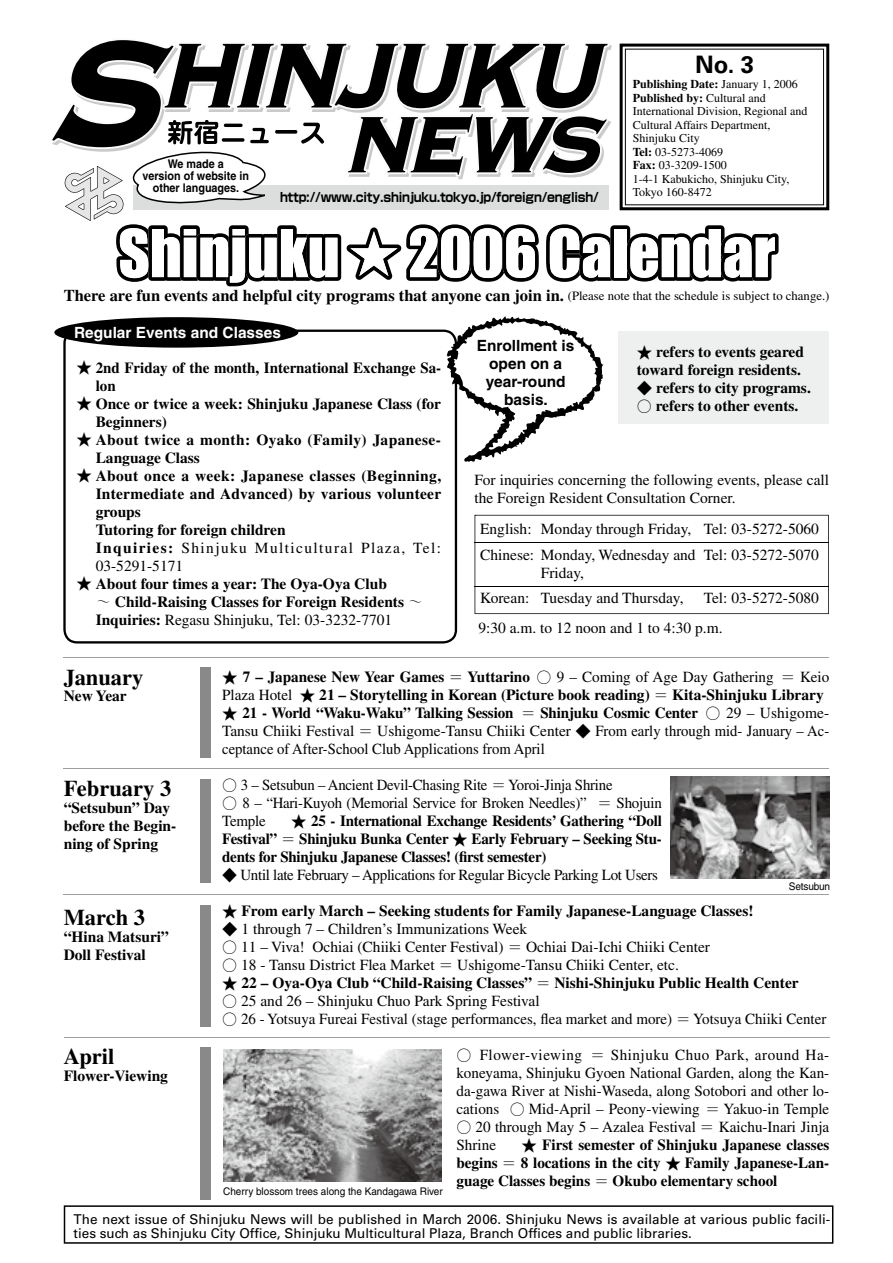
<style>
.page{position:relative;width:893px;height:1263px;background:#fff}
.page>*{position:absolute;margin:0;border:0;box-sizing:border-box;transform-origin:0 0}
.t1{font:700 24px "Univers";color:#000}
.t2{font:700 22.5px "Times";color:#000}
.t3{font:700 16.5px "Times";color:#000}
.t4{font:700 15.45px/18px "Times";color:#000}
.t5{font:15.45px/18px "Times";color:#000}
.t6{font:15.45px/18px "Times";color:#000;scale:.96 1}
.t7{font:15.45px "Times";letter-spacing:-.02em;color:#000}
.t8{font:700 15.45px/18px "Times";letter-spacing:.025em;color:#000}
.t9{font:700 15.45px/18px "Helvetica";color:#000;text-align:center}
.t10{font:700 15.45px "Helvetica";color:#fff}
.t11{font:13.5px/14.2px "Univers";color:#000}
.t12{font:700 12.75px "Shin Go";letter-spacing:-.02em;color:#000;scale:.9 1}
.t13{font:12px/13.5px "Times";color:#000}
.t14{font:700 12px/12px "Helvetica";color:#000;text-align:center;scale:.9 1}
.t15{font:10.5px "Helvetica";color:#000;scale:.95 1}
.t16{font:10.5px "Helvetica";color:#000;scale:.96 1}
.s1{font-weight:700}
.s2{font-weight:400;font-size:12.75px}
.s3{font-family:"Ryumin";font-weight:300}
.s4{font-weight:400}
</style>
<div class="page">
<div style="left:618px;top:332px;width:210px;height:92px;background:#eeefef"></div>
<svg style="left:475px;top:515px;width:354px;height:99px"></svg>
<svg style="left:63px;top:330px;width:394px;height:313px"></svg>
<div style="left:620px;top:44px;width:209px;height:166px;border:3px solid #000"></div>
<svg style="left:52px;top:40px;width:727px;height:246px"></svg>
<hr style="left:475px;top:542px;width:354px;height:1px;background:#000">
<hr style="left:475px;top:586px;width:354px;height:1px;background:#000">
<div style="left:54px;top:317px;width:244px;height:31px;background:#000;border-radius:50%"></div>
<svg style="left:447px;top:316px;width:157px;height:147px"></svg>
<div style="left:200px;top:667px;width:10px;height:91px;background:#898989"></div>
<div style="left:200px;top:780px;width:10px;height:103px;background:#898989"></div>
<div style="left:200px;top:905px;width:10px;height:121px;background:#898989"></div>
<div style="left:200px;top:1047px;width:10px;height:152px;background:#898989"></div>
<hr style="left:64px;top:768px;width:765px;height:1px;background:#9f9fa0">
<hr style="left:64px;top:657px;width:765px;height:1px;background:#9f9fa0">
<hr style="left:64px;top:894px;width:765px;height:1px;background:#9f9fa0">
<img style="left:223px;top:1050px;width:219px;height:131px">
<svg style="left:64px;top:1205px;width:769px;height:39px"></svg>
<img style="left:670px;top:776px;width:159px;height:102px">
<hr style="left:64px;top:1037px;width:765px;height:1px;background:#9f9fa0">
<p class="t14" style="left:142px;top:158px;width:120px">We made a<br>version of website in other languages.</p>
<p class="t12" style="left:280px;top:189px;width:356px">http://www.city.shinjuku.tokyo.jp/foreign/english/</p>
<h1 class="t1" style="left:695px;top:50px;width:60px">No. 3</h1>
<p class="t13" style="left:633px;top:77px;width:176px"><span class="s1">Publishing Date:</span> January 1, 2006<br><span class="s1">Published by:</span> Cultural and<br>International Division, Regional and<br>Cultural Affairs Department,<br>Shinjuku City<br><span class="s1">Tel:</span> 03-5273-4069<br><span class="s1">Fax:</span> 03-3209-1500<br>1-4-1 Kabukicho, Shinjuku City,<br>Tokyo 160-8472</p>
<p class="t3" style="left:64px;top:286px;width:767px">There are fun events and helpful city programs that anyone can join in. <span class="s2">(Please note that the schedule is subject to change.)</span></p>
<p class="t10" style="left:74px;top:323px;width:208px">Regular Events and Classes</p>
<p class="t4" style="left:96px;top:358px;width:347px;text-indent:-19px"><span class="s3">★</span> 2nd Friday of the month, International Exchange Sa&shy;lon</p>
<p class="t4" style="left:96px;top:394px;width:347px;text-indent:-19px"><span class="s3">★</span> Once or twice a week: Shinjuku Japanese Class (for<br>Beginners)</p>
<p class="t8" style="left:96px;top:430px;width:347px;text-indent:-19px"><span class="s3">★</span> About twice a month: Oyako (Family) Japanese-<br>Language Class</p>
<p class="t4" style="left:96px;top:466px;width:347px;text-indent:-19px"><span class="s3">★</span> About once a week: Japanese classes (Beginning, Intermediate and Advanced) by various volunteer groups<br>Tutoring for foreign children<br>Inquiries: <span class="s4">Shinjuku Multicultural Plaza, Tel:<br>03-5291-5171</span></p>
<p class="t4" style="left:96px;top:574px;width:329px;text-indent:-19px"><span class="s3">★</span> About four times a year: The Oya-Oya Club<br><span class="s3">～</span> Child-Raising Classes for Foreign Residents <span class="s3">～<br></span>Inquiries: <span class="s4">Regasu Shinjuku, Tel: 03-3232-7701</span></p>
<p class="t9" style="left:477px;top:336px;width:99px">Enrollment is open on a year-round basis.</p>
<p class="t4" style="left:637px;top:343px;width:169px"><span class="s3">★</span> refers to events geared toward foreign residents.</p>
<p class="t4" style="left:637px;top:379px;width:176px"><span class="s3">◆</span> refers to city programs.</p>
<p class="t4" style="left:637px;top:397px;width:163px"><span class="s3">○</span> refers to other events.</p>
<p class="t5" style="left:475px;top:470px;width:356px">For inquiries concerning the following events, please call the Foreign Resident Consultation Corner.</p>
<p class="t5" style="left:480px;top:516px;width:217px;line-height:25.5px">English:<br>Chinese: Monday, Wednesday and</p>
<p class="t5" style="left:480px;top:589px;width:51px">Korean:</p>
<p class="t5" style="left:541px;top:520px;width:152px">Monday through Friday,</p>
<p class="t5" style="left:541px;top:559px;width:144px;line-height:25.5px">Friday,<br>Tuesday and Thursday,</p>
<p class="t5" style="left:704px;top:516px;width:117px;line-height:25.5px">Tel: 03-5272-5060<br>Tel: 03-5272-5070</p>
<p class="t5" style="left:704px;top:589px;width:117px">Tel: 03-5272-5080</p>
<p class="t5" style="left:478px;top:619px;width:246px">9:30 a.m. to 12 noon and 1 to 4:30 p.m.</p>
<h2 class="t2" style="left:64px;top:664px;width:81px">January</h2>
<p class="t4" style="left:64px;top:687px;width:65px">New Year</p>
<h2 class="t2" style="left:64px;top:775px;width:109px">February 3</h2>
<p class="t4" style="left:64px;top:798px;width:114px">“Setsubun” Day before the Begin&shy;ning of Spring</p>
<h2 class="t2" style="left:64px;top:904px;width:83px">March 3</h2>
<p class="t4" style="left:64px;top:927px;width:107px">“Hina Matsuri”<br>Doll Festival</p>
<h2 class="t2" style="left:64px;top:1043px;width:52px">April</h2>
<p class="t4" style="left:64px;top:1066px;width:106px">Flower-Viewing</p>
<p class="t4" style="left:222px;top:667px;width:609px"><span class="s3">★</span> 7 – Japanese New Year Games <span class="s3">＝</span> Yuttarino <span class="s3">○</span> <span class="s4">9 – Coming of Age Day Gathering</span> <span class="s3">＝</span> <span class="s4">Keio<br>Plaza Hotel</span> <span class="s3">★</span> 21 – Storytelling in Korean (Picture book reading) <span class="s3">＝</span> Kita-Shinjuku Library</p>
<p class="t5" style="left:222px;top:704px;width:609px;text-align:justify"><span class="s3">★</span> <span class="s1">21 - World “Waku-Waku” Talking Session</span> <span class="s3">＝</span> <span class="s1">Shinjuku Cosmic Center</span> <span class="s3">○</span> 29 – Ushigome-Tansu Chiiki Festival <span class="s3">＝</span> Ushigome-Tansu Chiiki Center <span class="s3">◆</span> From early through mid- January – Ac&shy;ceptance of After-School Club Applications from April</p>
<p class="t6" style="left:222px;top:776px;width:408px"><span class="s3">○</span> 3 – Setsubun – Ancient Devil-Chasing Rite <span class="s3">＝</span> Yoroi-Jinja Shrine</p>
<p class="t6" style="left:222px;top:794px;width:459px"><span class="s3">○</span> 8 – “Hari-Kuyoh (Memorial Service for Broken Needles)” <span class="s3">＝</span> Shojuin<br>Temple</p>
<p class="t4" style="left:222px;top:811px;width:441px;text-align:justify;text-indent:69px"><span class="s3">★</span> 25 - International Exchange Residents’ Gathering “Doll Festival” <span class="s3">＝</span> Shinjuku Bunka Center <span class="s3">★</span> Early February – Seeking Stu&shy;dents for Shinjuku Japanese Classes! (first semester)</p>
<p class="t7" style="left:222px;top:866px;width:437px"><span class="s3">◆</span> Until late February – Applications for Regular Bicycle Parking Lot Users</p>
<p class="t4" style="left:222px;top:901px;width:533px"><span class="s3">★</span> From early March – Seeking students for Family Japanese-Language Classes!</p>
<p class="t5" style="left:222px;top:920px;width:307px"><span class="s3">◆</span> 1 through 7 – Children’s Immunizations Week</p>
<p class="t5" style="left:222px;top:938px;width:489px"><span class="s3">○</span> 11 – Viva! Ochiai (Chiiki Center Festival) <span class="s3">＝</span> Ochiai Dai-Ichi Chiiki Center</p>
<p class="t5" style="left:222px;top:956px;width:458px"><span class="s3">○</span> 18 - Tansu District Flea Market <span class="s3">＝</span> Ushigome-Tansu Chiiki Center, etc.</p>
<p class="t4" style="left:222px;top:973px;width:578px"><span class="s3">★</span> 22 – Oya-Oya Club “Child-Raising Classes” <span class="s3">＝</span> Nishi-Shinjuku Public Health Center</p>
<p class="t5" style="left:222px;top:992px;width:319px"><span class="s3">○</span> 25 and 26 – Shinjuku Chuo Park Spring Festival</p>
<p class="t5" style="left:222px;top:1010px;width:606px"><span class="s3">○</span> 26 - Yotsuya Fureai Festival (stage performances, flea market and more) <span class="s3">＝</span> Yotsuya Chiiki Center</p>
<p class="t5" style="left:456px;top:1046px;width:374px;text-align:justify"><span class="s3">○</span> Flower-viewing <span class="s3">＝</span> Shinjuku Chuo Park, around Ha&shy;koneyama, Shinjuku Gyoen National Garden, along the Kan&shy;da-gawa River at Nishi-Waseda, along Sotobori and other lo&shy;cations <span class="s3">○</span> Mid-April – Peony-viewing <span class="s3">＝</span> Yakuo-in Temple</p>
<p class="t5" style="left:456px;top:1118px;width:374px"><span class="s3">○</span> 20 through May 5 – Azalea Festival <span class="s3">＝</span> Kaichu-Inari Jinja<br>Shrine</p>
<p class="t16" style="left:789px;top:880px;width:45px">Setsubun</p>
<p class="t4" style="left:456px;top:1135px;width:374px;text-align:justify;text-indent:65px"><span class="s3">★</span> First semester of Shinjuku Japanese classes begins <span class="s3">＝</span> 8 locations in the city <span class="s3">★</span> Family Japanese-Lan&shy;guage Classes begins <span class="s3">＝</span> Okubo elementary school</p>
<p class="t15" style="left:223px;top:1185px;width:233px">Cherry blossom trees along the Kandagawa River</p>
<p class="t11" style="left:74px;top:1212px;width:758px">The next issue of Shinjuku News will be published in March 2006. Shinjuku News is available at various public facili&shy;ties such as Shinjuku City Office, Shinjuku Multicultural Plaza, Branch Offices and public libraries.</p>
</div>
